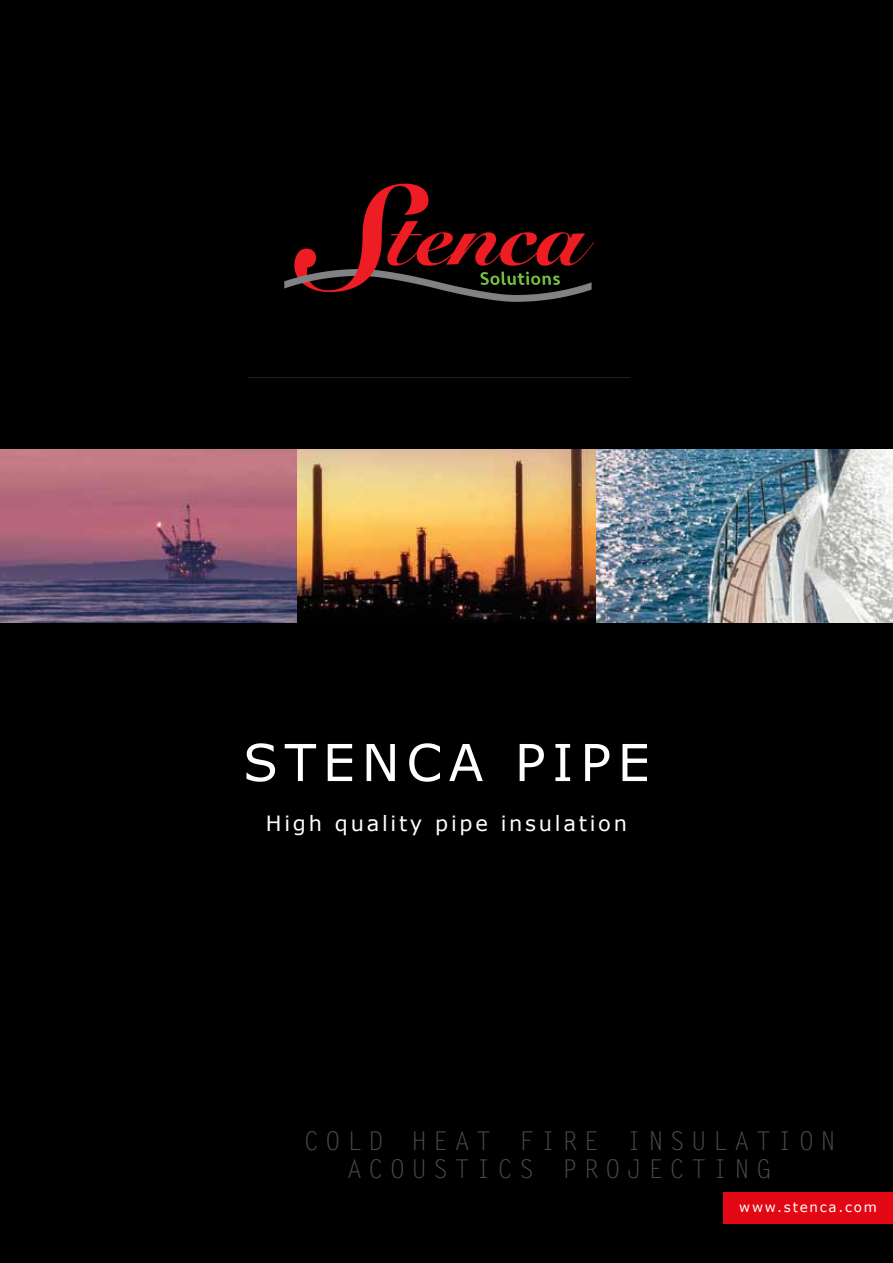
<style>
.page{position:relative;width:893px;height:1263px;background:#000}
.page>*{position:absolute;margin:0;border:0;box-sizing:border-box;transform-origin:0 0}
.t1{font:51px "Verdana";letter-spacing:.13em;color:#fff}
.t2{font:25.95px/28.5px "Letter Gothic Std";letter-spacing:.23em;color:#4a4a49}
.t3{font:21px "Verdana";letter-spacing:.13em;color:#fff}
.t4{font:13.5px "Verdana";letter-spacing:.13em;color:#fff}
</style>
<div class="page">
<div style="left:723px;top:1192px;width:170px;height:32px;background:#e30613"></div>
<img style="left:0;top:450px;width:298px;height:172px">
<img style="left:595px;top:450px;width:298px;height:172px">
<img style="left:298px;top:450px;width:297px;height:172px">
<img style="left:284px;top:183px;width:311px;height:119px">
<h1 class="t1" style="left:243px;top:727px;width:408px">STENCA PIPE</h1>
<p class="t3" style="left:266px;top:809px;width:363px">High quality pipe insulation</p>
<p class="t2" style="left:347px;top:1127px;width:469px;text-indent:-43px">COLD HEAT FIRE I NSUL ATION<br>ACO</p>
<p class="t2" style="left:411px;top:1155px;width:361px">USTIC S PRO JEC TIN G</p>
<p class="t4" style="left:739px;top:1197px;width:139px">www.stenca.com</p>
</div>
